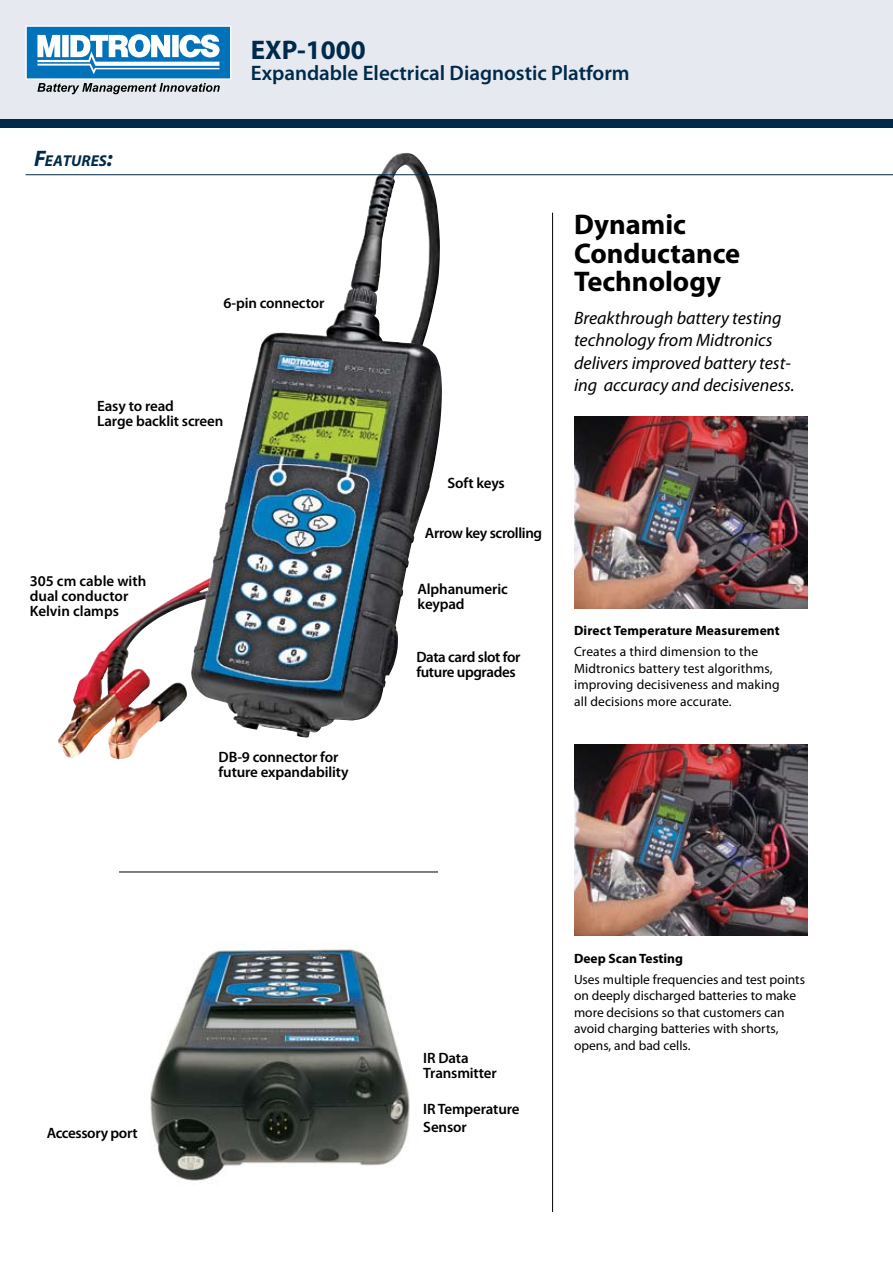
<style>
.page{position:relative;width:893px;height:1263px;background:#fff}
.page>*{position:absolute;margin:0;border:0;box-sizing:border-box;transform-origin:0 0}
.t1{font:700 28.5px/28.5px "Myriad Pro";color:#000}
.t2{font:700 27px "Myriad Pro";color:#002a4a}
.t3{font:600 21px "Myriad Pro";color:#002a4a}
.t4{font:italic 18px/22.5px "Myriad Pro";color:#000}
.t5{font:italic 700 15.75px "Myriad Pro";color:#002a4a}
.t6{font:600 15px/15px "Myriad Pro";letter-spacing:-.01em;color:#000}
.t7{font:13.5px/16.5px "Myriad Pro";color:#000}
.t8{font:700 13.5px "Myriad Pro";letter-spacing:.005em;color:#000}
.s1{font-size:22.5px}
</style>
<div class="page">
<img style="left:150px;top:945px;width:260px;height:236px">
<div style="left:0;top:0;width:893px;height:119px;background:#e6eaf0"></div>
<div style="left:0;top:119px;width:893px;height:9px;background:#002a4a"></div>
<svg style="left:26px;top:26px;width:205px;height:68px"></svg>
<hr style="left:552px;top:213px;width:1px;height:999px;background:#000">
<hr style="left:119px;top:872px;width:319px;height:1px;background:#000">
<img style="left:61px;top:153px;width:381px;height:582px">
<img style="left:574px;top:417px;width:234px;height:191px">
<img style="left:574px;top:744px;width:234px;height:191px">
<hr style="left:26px;top:174px;width:867px;height:1px;background:#002a4a">
<p class="t5" style="left:34px;top:150px;width:80px"><span class="s1">F</span>EATURES<span class="s1">:</span></p>
<h2 class="t2" style="left:251px;top:32px;width:116px">EXP-1000</h2>
<h3 class="t3" style="left:251px;top:59px;width:380px">Expandable Electrical Diagnostic Platform</h3>
<p class="t6" style="left:224px;top:295px;width:102px">6-pin connector</p>
<h1 class="t1" style="left:574px;top:209px;width:168px">Dynamic<br>Conductance<br>Technology</h1>
<h3 class="t4" style="left:574px;top:306px;width:222px">Breakthrough battery testing technology from Midtronics delivers improved battery test&shy;ing accuracy and decisiveness.</h3>
<p class="t6" style="left:97px;top:398px;width:128px">Easy to read<br>Large backlit screen</p>
<p class="t6" style="left:30px;top:573px;width:118px">305 cm cable with dual conductor<br>Kelvin clamps</p>
<p class="t6" style="left:219px;top:749px;width:131px">DB-9 connector for future expandability</p>
<p class="t6" style="left:447px;top:475px;width:59px">Soft keys</p>
<p class="t6" style="left:425px;top:525px;width:119px">Arrow key scrolling</p>
<p class="t6" style="left:418px;top:581px;width:92px">Alphanumeric keypad</p>
<p class="t6" style="left:416px;top:649px;width:106px">Data card slot for future upgrades</p>
<p class="t8" style="left:574px;top:622px;width:207px">Direct Temperature Measurement</p>
<p class="t7" style="left:574px;top:643px;width:207px">Creates a third dimension to the Midtronics battery test algorithms, improving decisiveness and making all decisions more accurate.</p>
<p class="t6" style="left:47px;top:1125px;width:92px">Accessory port</p>
<p class="t6" style="left:423px;top:1050px;width:75px">IR Data<br>Transmitter</p>
<p class="t6" style="left:423px;top:1099px;width:98px;line-height:18.6px">IR Temperature<br>Sensor</p>
<p class="t8" style="left:574px;top:949px;width:110px">Deep Scan Testing</p>
<p class="t7" style="left:574px;top:971px;width:233px">Uses multiple frequencies and test points on deeply discharged batteries to make more decisions so that customers can avoid charging batteries with shorts, opens, and bad cells.</p>
</div>
